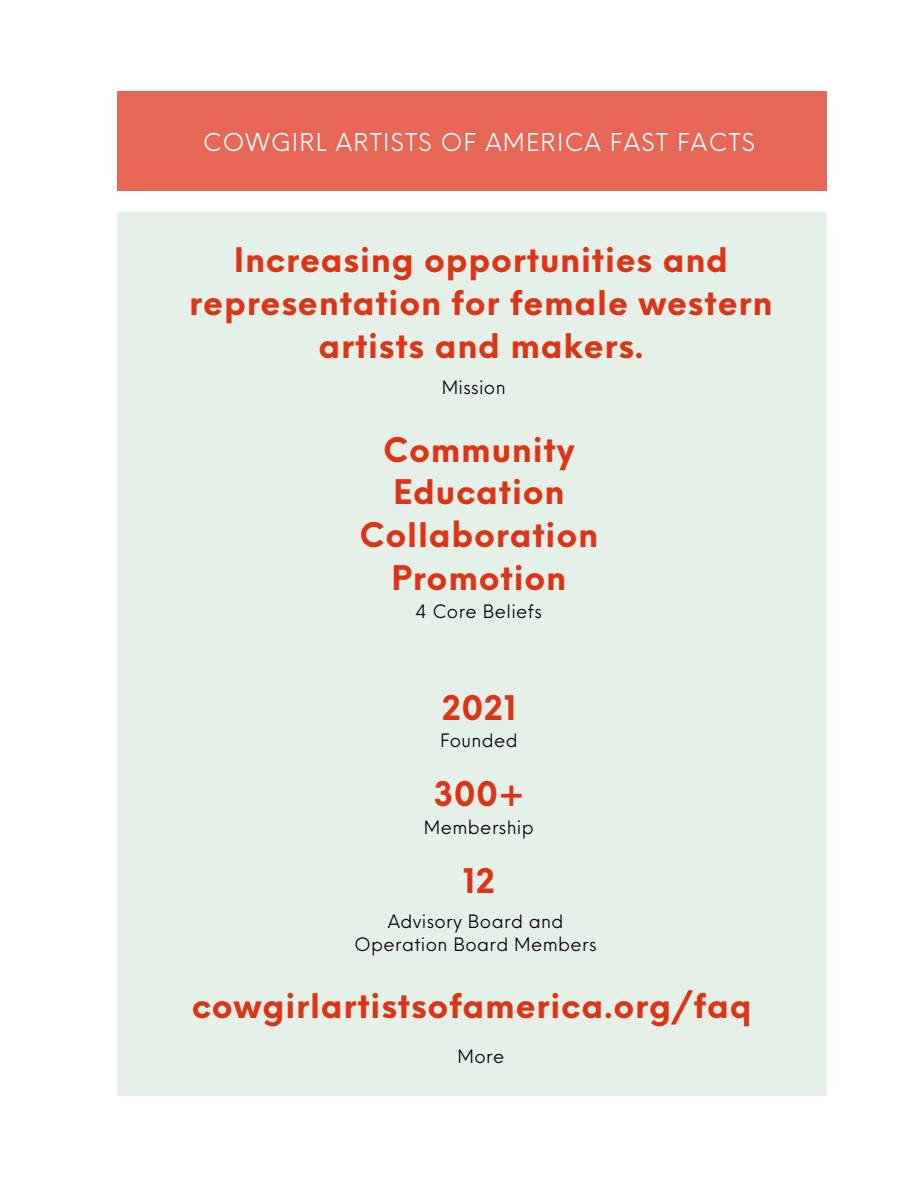
<style>
.page{position:relative;width:918px;height:1188px;background:#fff}
.page>*{position:absolute;margin:0;border:0;box-sizing:border-box;transform-origin:0 0}
.t1{font:700 33.15px/42.8px "Neue Einstellung";letter-spacing:.025em;color:#dd3416;text-align:center}
.t2{font:24px "Neue Einstellung";letter-spacing:.05em;color:#fff}
.t3{font:18px/22.5px "Neue Einstellung";letter-spacing:.02em;color:#000;text-align:center}
</style>
<div class="page">
<div style="left:117px;top:92px;width:709px;height:99px;background:#e66756"></div>
<div style="left:117px;top:212px;width:709px;height:883px;background:#e5f0e9"></div>
<h2 class="t2" style="left:203px;top:121px;width:554px">COWGIRL ARTISTS OF AMERICA FAST FACTS</h2>
<h1 class="t1" style="left:189px;top:236px;width:585px">Increasing opportunities and representation for female western artists and makers.</h1>
<p class="t3" style="left:442px;top:375px;width:65px">Mission</p>
<p class="t1" style="left:360px;top:425px;width:240px">Community<br>Education<br>Collaboration<br>Promotion</p>
<h1 class="t3" style="left:416px;top:598px;width:127px">4 Core Beliefs</h1>
<h1 class="t1" style="left:442px;top:683px;width:75px">2021</h1>
<p class="t3" style="left:440px;top:728px;width:79px">Founded</p>
<p class="t1" style="left:433px;top:770px;width:93px">300+</p>
<h1 class="t3" style="left:424px;top:814px;width:111px">Membership</h1>
<p class="t1" style="left:463px;top:857px;width:34px">12</p>
<p class="t3" style="left:355px;top:908px;width:244px">Advisory Board and<br>Operation Board Members</p>
<p class="t1" style="left:192px;top:981px;width:561px">cowgirlartistsofamerica.org/faq</p>
<h1 class="t3" style="left:457px;top:1044px;width:48px">More</h1>
</div>
